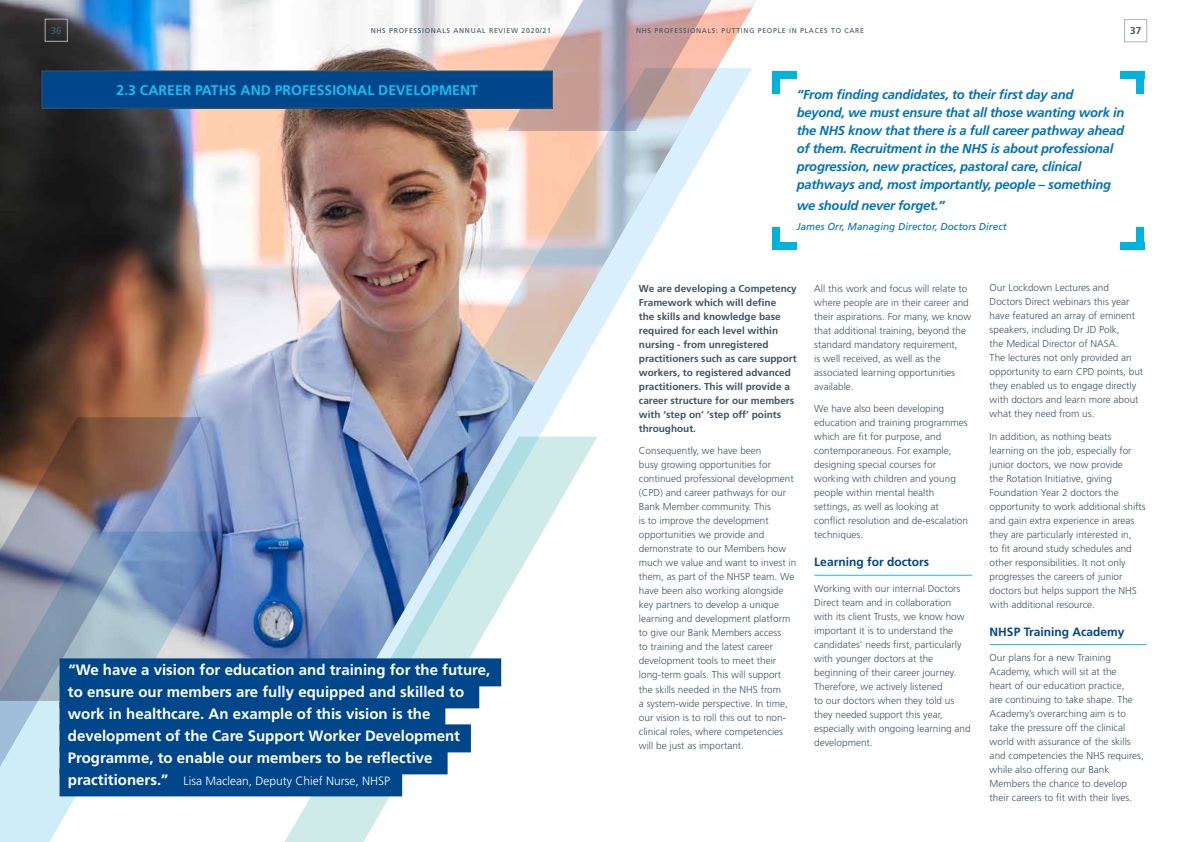
<style>
.page{position:relative;width:1191px;height:842px;background:#fff}
.page>*{position:absolute;margin:0;border:0;box-sizing:border-box;transform-origin:0 0}
.t1{font:700 15px/22px "Frutiger LT Std";color:#fff}
.t2{font:700 14px "Frutiger LT Std";color:#15bef0}
.t3{font:italic 700 13px/18px "Frutiger LT Std";letter-spacing:-.02em;color:#0072bc}
.t4{font:300 12px "Frutiger LT Std";color:#fff}
.t5{font:700 12px "Frutiger LT Std";color:#00468b}
.t6{font:300 10px/14px "Frutiger LT Std";color:#3d5567}
.t7{font:700 10px/14px "Frutiger LT Std";color:#3d5567}
.t8{font:italic 10px "Frutiger LT Std";color:#0072bc}
.t9{font:7px "Frutiger LT Std";letter-spacing:.1em;color:#3d5567}
.s1{color:#00468b}
.s2{font-weight:700;font-size:15px}
.s3{font-weight:700;font-size:16px;color:#00468b}
.s4{font-weight:700;color:#00468b}
</style>
<div class="page">
<img style="left:0;top:0;width:756px;height:658px">
<hr style="left:814px;top:575px;width:158px;height:1px;background:#15bef0">
<hr style="left:989px;top:644px;width:157px;height:1px;background:#15bef0">
<div style="left:772px;top:73px;width:8px;height:21px;background:#00b3dc"></div>
<div style="left:772px;top:71px;width:25px;height:8px;background:#00b3dc"></div>
<div style="left:1136px;top:73px;width:8px;height:21px;background:#00b3dc"></div>
<div style="left:1120px;top:71px;width:24px;height:8px;background:#00b3dc"></div>
<div style="left:772px;top:227px;width:8px;height:21px;background:#00b3dc"></div>
<div style="left:772px;top:242px;width:25px;height:8px;background:#00b3dc"></div>
<div style="left:1136px;top:227px;width:8px;height:21px;background:#00b3dc"></div>
<div style="left:1120px;top:242px;width:24px;height:8px;background:#00b3dc"></div>
<img style="left:258px;top:68px;width:494px;height:590px">
<svg style="left:0;top:531px;width:229px;height:311px"></svg>
<svg style="left:0;top:417px;width:202px;height:368px;background:#8b919f"></svg>
<svg style="left:507px;top:0;width:212px;height:131px;background:#cdb6b6"></svg>
<svg style="left:282px;top:437px;width:315px;height:405px"></svg>
<div style="left:60px;top:658px;width:441px;height:28px;background:#00468b"></div>
<div style="left:60px;top:680px;width:419px;height:28px;background:#00468b"></div>
<div style="left:60px;top:702px;width:385px;height:28px;background:#00468b"></div>
<div style="left:60px;top:724px;width:411px;height:28px;background:#00468b"></div>
<div style="left:60px;top:746px;width:387px;height:28px;background:#00468b"></div>
<div style="left:60px;top:768px;width:342px;height:28px;background:#00468b"></div>
<div style="left:42px;top:71px;width:510px;height:37px;background:#00468b"></div>
<div style="left:42px;top:71px;width:510px;height:37px;border:1px solid #3d5567"></div>
<div style="left:45px;top:19px;width:23px;height:23px;border:1px solid #b0b1b3"></div>
<div style="left:1124px;top:19px;width:23px;height:23px;border:1px solid #b0b1b3"></div>
<p class="t7" style="left:51px;top:24px;width:13px">36</p>
<p class="t9" style="left:371px;top:26px;width:182px">NHS PROFESSIONALS ANNUAL REVIEW 2020/21</p>
<p class="t9" style="left:636px;top:26px;width:229px">NHS PROFESSIONALS: PUTTING PEOPLE IN PLACES TO CARE</p>
<p class="t7" style="left:1130px;top:24px;width:13px">37</p>
<h2 class="t2" style="left:117px;top:82px;width:363px">2.3 CAREER PATHS AND PROFESSIONAL DEVELOPMENT</h2>
<p class="t1" style="left:68px;top:659px;width:435px">“We have a vision for education and training for the future,<span class="s1">H </span>to ensure our members are fully equipped and skilled to <span class="s1">H </span>work in healthcare. An example of this vision is the <span class="s1">H </span>development of the Care Support Worker Development<span class="s1">H </span>Programme, to enable our members to be reflective <span class="s1">H</span></p>
<p class="t4" style="left:68px;top:774px;width:336px"><span class="s2">practitioners.”</span><span class="s3">H</span> Lisa Maclean, Deputy Chief Nurse, NHSP <span class="s4">H</span></p>
<p class="t3" style="left:797px;top:86px;width:329px">“From finding candidates, to their first day and beyond, we must ensure that all those wanting work in the NHS know that there is a full career pathway ahead of them. Recruitment in the NHS is about professional progression, new practices, pastoral care, clinical pathways and, most importantly, people – something</p>
<h3 class="t3" style="left:797px;top:197px;width:149px">we should never forget.”</h3>
<p class="t8" style="left:797px;top:221px;width:211px">James Orr, Managing Director, Doctors Direct</p>
<p class="t7" style="left:639px;top:281px;width:159px">We are developing a Competency<br>Framework which will define<br>the skills and knowledge base required for each level within nursing - from unregistered practitioners such as care support workers, to registered advanced practitioners. This will provide a career structure for our members with ‘step on’ ‘step off’ points throughout.</p>
<p class="t6" style="left:639px;top:444px;width:159px">Consequently, we have been<br>busy growing opportunities for continued professional development (CPD) and career pathways for our<br>Bank Member community. This<br>is to improve the development opportunities we provide and demonstrate to our Members how much we value and want to invest in them, as part of the NHSP team. We have been also working alongside key partners to develop a unique learning and development platform to give our Bank Members access<br>to training and the latest career development tools to meet their long-term goals. This will support the skills needed in the NHS from<br>a system-wide perspective. In time, our vision is to roll this out to non&shy;clinical roles, where competencies will be just as important.</p>
<p class="t6" style="left:814px;top:281px;width:158px">All this work and focus will relate to where people are in their career and their aspirations. For many, we know that additional training, beyond the standard mandatory requirement,<br>is well received, as well as the associated learning opportunities available.</p>
<p class="t6" style="left:814px;top:402px;width:155px">We have also been developing education and training programmes which are fit for purpose, and contemporaneous. For example, designing special courses for working with children and young people within mental health settings, as well as looking at conflict resolution and de-escalation techniques.</p>
<p class="t5" style="left:814px;top:555px;width:116px">Learning for doctors</p>
<p class="t6" style="left:814px;top:581px;width:158px">Working with our internal Doctors<br>Direct team and in collaboration with its client Trusts, we know how important it is to understand the candidates’ needs first, particularly with younger doctors at the beginning of their career journey.<br>Therefore, we actively listened<br>to our doctors when they told us they needed support this year, especially with ongoing learning and development.</p>
<p class="t6" style="left:989px;top:281px;width:155px">Our Lockdown Lectures and<br>Doctors Direct webinars this year have featured an array of eminent speakers, including Dr JD Polk,<br>the Medical Director of NASA.<br>The lectures not only provided an opportunity to earn CPD points, but they enabled us to engage directly with doctors and learn more about what they need from us.</p>
<p class="t6" style="left:989px;top:429px;width:158px">In addition, as nothing beats learning on the job, especially for junior doctors, we now provide<br>the Rotation Initiative, giving Foundation Year 2 doctors the opportunity to work additional shifts and gain extra experience in areas they are particularly interested in,<br>to fit around study schedules and other responsibilities. It not only progresses the careers of junior doctors but helps support the NHS with additional resource.</p>
<p class="t5" style="left:989px;top:624px;width:136px">NHSP Training Academy</p>
<p class="t6" style="left:989px;top:651px;width:156px">Our plans for a new Training<br>Academy, which will sit at the<br>heart of our education practice,<br>are continuing to take shape. The<br>Academy’s overarching aim is to take the pressure off the clinical world with assurance of the skills and competencies the NHS requires, while also offering our Bank<br>Members the chance to develop their careers to fit with their lives.</p>
</div>
